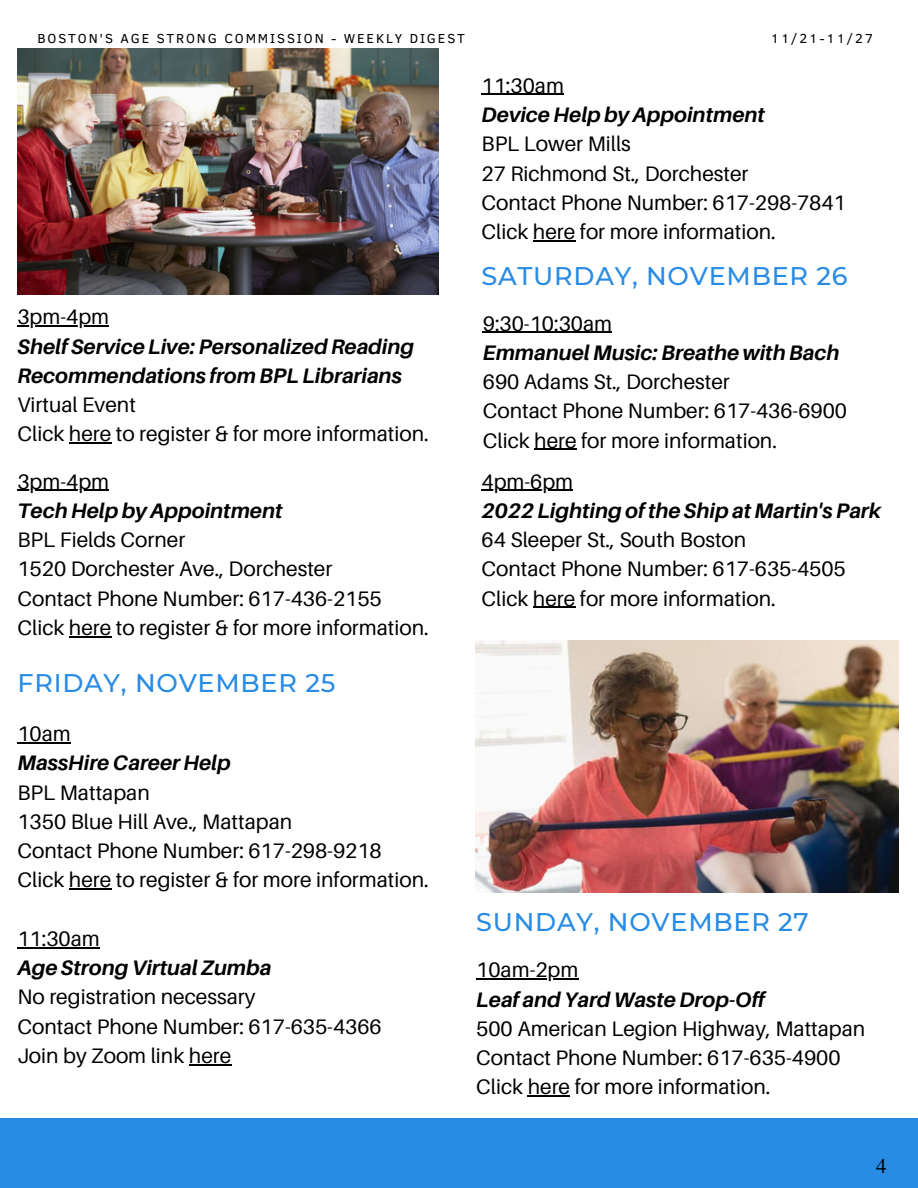
<style>
.page{position:relative;width:918px;height:1188px;background:#fff}
.page>*{position:absolute;margin:0;border:0;box-sizing:border-box;transform-origin:0 0}
.t1{font:500 25.5px "Montserrat";letter-spacing:.03em;color:#288be4}
.t2{font:21px/29.2px "Aileron";color:#000}
.t3{font:italic 700 21px/29.2px "Aileron";color:#000}
.t4{font:21px "Te X Gyre Termes";color:#000}
.t5{font:13.35px "Clear Sans";letter-spacing:.14em;color:#000}
</style>
<div class="page">
<img style="left:17px;top:48px;width:421px;height:246px">
<div style="left:0;top:1118px;width:918px;height:70px;background:#288be4"></div>
<hr style="left:17px;top:947px;width:83px;height:1px;background:#000">
<hr style="left:189px;top:1064px;width:42px;height:1px;background:#000">
<hr style="left:17px;top:490px;width:92px;height:1px;background:#000">
<hr style="left:69px;top:636px;width:42px;height:1px;background:#000">
<hr style="left:17px;top:325px;width:92px;height:2px;background:#000">
<hr style="left:69px;top:442px;width:42px;height:2px;background:#000">
<img style="left:476px;top:641px;width:423px;height:252px">
<hr style="left:17px;top:742px;width:54px;height:1px;background:#000">
<hr style="left:69px;top:889px;width:42px;height:1px;background:#000">
<hr style="left:482px;top:94px;width:82px;height:1px;background:#000">
<hr style="left:533px;top:240px;width:42px;height:1px;background:#000">
<hr style="left:482px;top:490px;width:91px;height:1px;background:#000">
<hr style="left:533px;top:607px;width:42px;height:1px;background:#000">
<hr style="left:483px;top:332px;width:129px;height:1px;background:#000">
<hr style="left:534px;top:449px;width:43px;height:1px;background:#000">
<hr style="left:476px;top:978px;width:102px;height:2px;background:#000">
<hr style="left:528px;top:1095px;width:42px;height:2px;background:#000">
<p class="t5" style="left:37px;top:28px;width:429px">BOSTON'S AGE STRONG COMMISSION - WEEKLY DIGEST</p>
<p class="t2" style="left:17px;top:302px;width:93px">3pm-4pm</p>
<p class="t3" style="left:17px;top:331px;width:398px">Shelf Service Live: Personalized Reading<br>Recommendations from BPL Librarians</p>
<p class="t2" style="left:17px;top:390px;width:413px">Virtual Event<br>Click here to register &amp; for more information.</p>
<p class="t2" style="left:17px;top:466px;width:93px">3pm-4pm</p>
<p class="t3" style="left:17px;top:495px;width:267px">Tech Help by Appointment</p>
<p class="t2" style="left:17px;top:525px;width:413px">BPL Fields Corner<br>1520 Dorchester Ave., Dorchester<br>Contact Phone Number: 617-436-2155<br>Click here to register &amp; for more information.</p>
<p class="t5" style="left:771px;top:29px;width:104px">11/21-11/27</p>
<p class="t2" style="left:482px;top:70px;width:84px">11:30am</p>
<p class="t3" style="left:482px;top:100px;width:285px">Device Help by Appointment</p>
<p class="t2" style="left:482px;top:129px;width:366px">BPL Lower Mills<br>27 Richmond St., Dorchester<br>Contact Phone Number: 617-298-7841<br>Click here for more information.</p>
<p class="t1" style="left:482px;top:261px;width:368px">SATURDAY, NOVEMBER 26</p>
<p class="t2" style="left:483px;top:308px;width:131px">9:30-10:30am</p>
<p class="t3" style="left:483px;top:337px;width:358px">Emmanuel Music: Breathe with Bach</p>
<p class="t2" style="left:483px;top:367px;width:366px">690 Adams St., Dorchester<br>Contact Phone Number: 617-436-6900<br>Click here for more information.</p>
<p class="t2" style="left:482px;top:466px;width:93px">4pm-6pm</p>
<p class="t3" style="left:482px;top:495px;width:401px">2022 Lighting of the Ship at Martin's Park</p>
<p class="t2" style="left:482px;top:525px;width:366px">64 Sleeper St., South Boston<br>Contact Phone Number: 617-635-4505<br>Click here for more information.</p>
<p class="t1" style="left:17px;top:667px;width:319px">FRIDAY, NOVEMBER 25</p>
<p class="t2" style="left:17px;top:719px;width:55px">10am</p>
<p class="t3" style="left:17px;top:748px;width:215px">MassHire Career Help</p>
<p class="t2" style="left:17px;top:777px;width:413px">BPL Mattapan<br>1350 Blue Hill Ave., Mattapan<br>Contact Phone Number: 617-298-9218<br>Click here to register &amp; for more information.</p>
<p class="t2" style="left:17px;top:924px;width:84px">11:30am</p>
<p class="t3" style="left:17px;top:953px;width:255px">Age Strong Virtual Zumba</p>
<p class="t2" style="left:17px;top:982px;width:366px">No registration necessary<br>Contact Phone Number: 617-635-4366<br>Join by Zoom link here</p>
<p class="t1" style="left:476px;top:906px;width:334px">SUNDAY, NOVEMBER 27</p>
<p class="t2" style="left:476px;top:955px;width:104px">10am-2pm</p>
<p class="t3" style="left:476px;top:984px;width:290px">Leaf and Yard Waste Drop-Off</p>
<p class="t2" style="left:476px;top:1013px;width:391px">500 American Legion Highway, Mattapan<br>Contact Phone Number: 617-635-4900<br>Click here for more information.</p>
<p class="t4" style="left:876px;top:1151px;width:12px">4</p>
</div>
